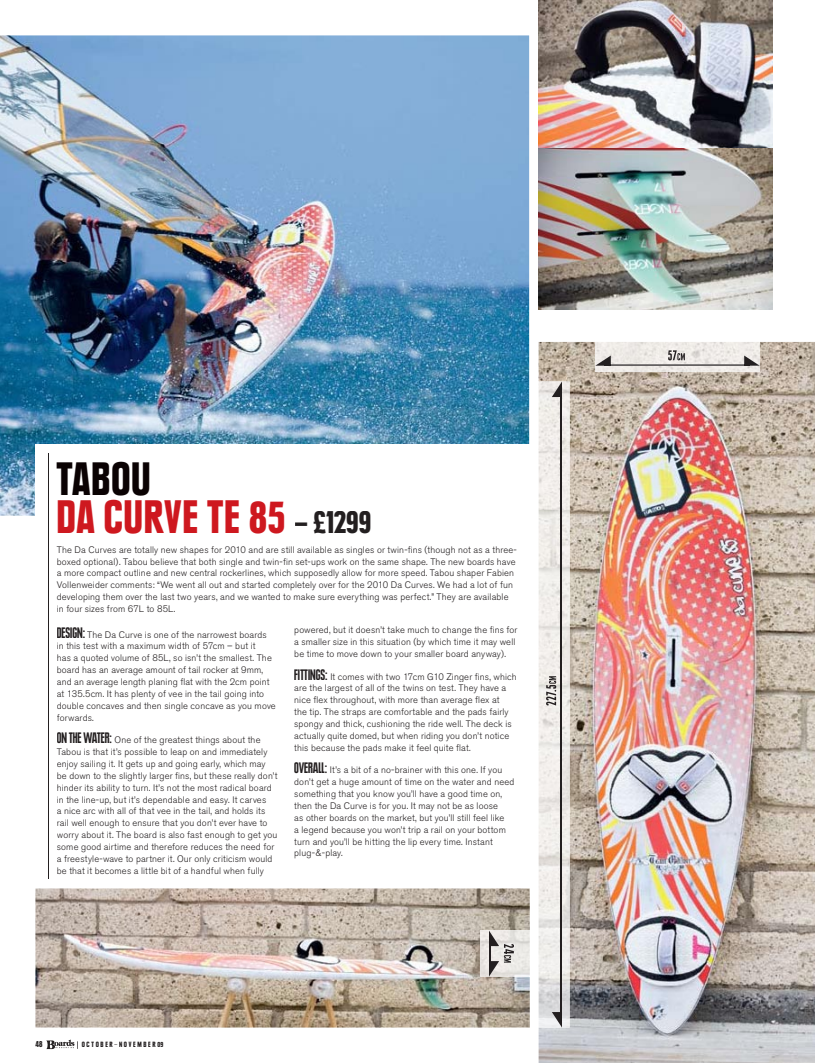
<style>
.page{position:relative;width:815px;height:1063px;background:#fff}
.page>*{position:absolute;margin:0;border:0;box-sizing:border-box;transform-origin:0 0}
.t1{font:900 condensed 46.25px "Plak";letter-spacing:.025em;color:#ce181f}
.t2{font:900 condensed 46.12px "Plak";letter-spacing:.015em;color:#0a0203}
.t3{font:300 9.38px/11.9px "Akzidenz Grotesk BE";letter-spacing:.015em;color:#231f20}
.t4{font:900 condensed 8.75px "Plak";color:#231f20}
.t5{font:900 condensed 7.5px "Plak";letter-spacing:.23em;color:#231f20}
.s1{font-size:32.25px;color:#231f20}
.s2{font-family:"Plak";font-weight:900;font-stretch:extra-condensed;font-size:15px}
</style>
<div class="page">
<img style="left:539px;top:342px;width:276px;height:721px">
<img style="left:35px;top:888px;width:495px;height:140px">
<img style="left:0;top:35px;width:529px;height:481px">
<div style="left:35px;top:444px;width:498px;height:406px;background:#fff"></div>
<img style="left:539px;top:0;width:233px;height:148px">
<img style="left:539px;top:148px;width:233px;height:161px">
<svg style="left:48px;top:850px;width:1px;height:29px"></svg>
<hr style="left:48px;top:454px;width:1px;height:396px;background:#231f20">
<svg style="left:538px;top:384px;width:1px;height:634px"></svg>
<img style="left:539px;top:382px;width:31px;height:646px">
<img style="left:480px;top:930px;width:50px;height:47px">
<img style="left:595px;top:342px;width:165px;height:30px">
<img style="left:561px;top:397px;width:1px;height:615px">
<img style="left:552px;top:382px;width:10px;height:15px">
<img style="left:552px;top:1012px;width:10px;height:16px">
<img style="left:611px;top:364px;width:133px;height:2px">
<img style="left:744px;top:356px;width:16px;height:10px">
<img style="left:595px;top:356px;width:16px;height:10px">
<svg style="left:605px;top:364px;width:6px;height:2px"></svg>
<img style="left:546px;top:685px;width:10px;height:21px">
<svg style="left:549px;top:676px;width:7px;height:8px"></svg>
<svg style="left:668px;top:350px;width:17px;height:10px"></svg>
<svg style="left:504px;top:944px;width:10px;height:19px"></svg>
<img style="left:489px;top:961px;width:10px;height:16px">
<img style="left:489px;top:931px;width:10px;height:15px">
<svg style="left:489px;top:937px;width:1px;height:25px"></svg>
<svg style="left:46px;top:1040px;width:28px;height:9px"></svg>
<h2 class="t2" style="left:57px;top:452px;width:96px">TABOU</h2>
<h1 class="t1" style="left:57px;top:490px;width:316px">DA CURVE TE 85 <span class="s1">– £1299</span></h1>
<p class="t3" style="left:57px;top:544px;width:462px">The Da Curves are totally new shapes for 2010 and are still available as singles or twin-fins (though not as a three&shy;boxed optional). Tabou believe that both single and twin-fin set-ups work on the same shape. The new boards have a more compact outline and new central rockerlines, which supposedly allow for more speed. Tabou shaper Fabien Vollenweider comments: “We went all out and started completely over for the 2010 Da Curves. We had a lot of fun developing them over the last two years, and we wanted to make sure everything was perfect.” They are available in four sizes from 67L to 85L.</p>
<p class="t3" style="left:57px;top:629px;width:220px"><span class="s2">DESIGN:</span> The Da Curve is one of the narrowest boards in this test with a maximum width of 57cm – but it<br>has a quoted volume of 85L, so isn’t the smallest. The board has an average amount of tail rocker at 9mm, and an average length planing flat with the 2cm point at 135.5cm. It has plenty of vee in the tail going into double concaves and then single concave as you move forwards.</p>
<p class="t3" style="left:57px;top:734px;width:222px"><span class="s2">ON THE WATER:</span> One of the greatest things about the Tabou is that it’s possible to leap on and immediately enjoy sailing it. It gets up and going early, which may be down to the slightly larger fins, but these really don’t hinder its ability to turn. It’s not the most radical board in the line-up, but it’s dependable and easy. It carves<br>a nice arc with all of that vee in the tail, and holds its rail well enough to ensure that you don’t ever have to worry about it. The board is also fast enough to get you some good airtime and therefore reduces the need for a freestyle-wave to partner it. Our only criticism would be that it becomes a little bit of a handful when fully</p>
<p class="t3" style="left:294px;top:624px;width:225px">powered, but it doesn’t take much to change the fins for a smaller size in this situation (by which time it may well be time to move down to your smaller board anyway).</p>
<p class="t3" style="left:294px;top:671px;width:224px"><span class="s2">FITTINGS:</span> It comes with two 17cm G10 Zinger fins, which are the largest of all of the twins on test. They have a nice flex throughout, with more than average flex at<br>the tip. The straps are comfortable and the pads fairly spongy and thick, cushioning the ride well. The deck is actually quite domed, but when riding you don’t notice this because the pads make it feel quite flat.</p>
<p class="t3" style="left:294px;top:764px;width:222px"><span class="s2">OVERALL:</span> It’s a bit of a no-brainer with this one. If you don’t get a huge amount of time on the water and need something that you know you’ll have a good time on, then the Da Curve is for you. It may not be as loose<br>as other boards on the market, but you’ll still feel like<br>a legend because you won’t trip a rail on your bottom turn and you’ll be hitting the lip every time. Instant plug-&amp;-play.</p>
<p class="t4" style="left:35px;top:1038px;width:9px">48</p>
<p class="t5" style="left:77px;top:1040px;width:88px">| OCTOBER–NOVEMBER09</p>
</div>
